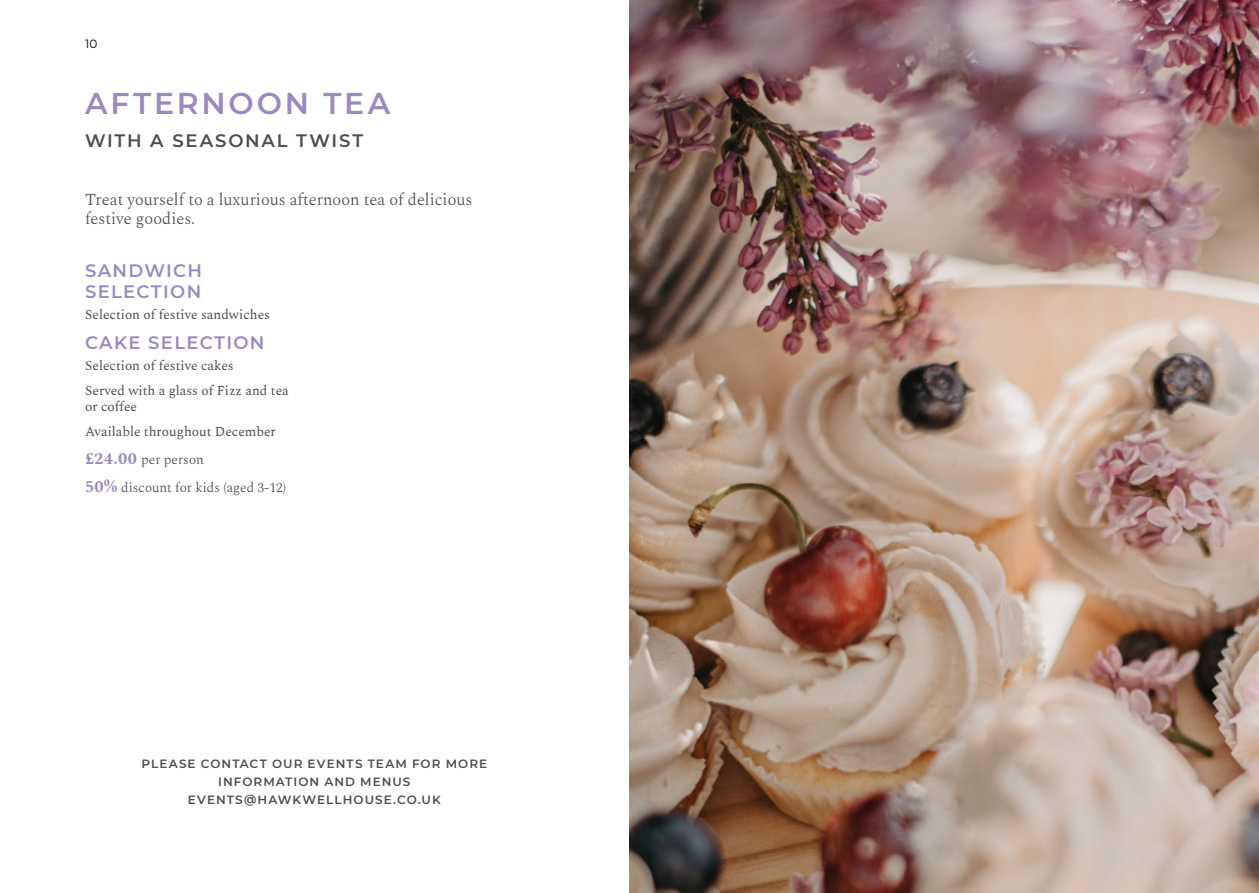
<style>
.page{position:relative;width:1259px;height:893px;background:#fff}
.page>*{position:absolute;margin:0;border:0;box-sizing:border-box;transform-origin:0 0}
.t1{font:600 30px "Montserrat";letter-spacing:.095em;color:#9b8ac1}
.t2{font:600 18px/21.6px "Montserrat";letter-spacing:.075em;color:#9b8ac1}
.t3{font:600 18px "Montserrat";letter-spacing:.1em;color:#4e4e50}
.t4{font:300 16.5px/19.8px "Spectral";color:#4e4e50}
.t5{font:13.5px/24.8px "Spectral";color:#4e4e50}
.t6{font:300 13.5px/28.3px "Spectral";color:#4e4e50}
.t7{font:600 12px/18px "Montserrat";letter-spacing:.09em;color:#4e4e50;text-align:center}
.t8{font:12px "Montserrat";color:#000}
.s1{font-weight:700;font-size:16.5px;color:#9b8ac1}
</style>
<div class="page">
<img style="left:629px;top:0;width:630px;height:893px">
<p class="t8" style="left:85px;top:36px;width:14px">10</p>
<h1 class="t1" style="left:85px;top:82px;width:307px">AFTERNOON TEA</h1>
<h2 class="t3" style="left:85px;top:127px;width:280px">WITH A SEASONAL TWIST</h2>
<p class="t4" style="left:85px;top:190px;width:389px">Treat yourself to a luxurious afternoon tea of delicious festive goodies.</p>
<h2 class="t2" style="left:85px;top:259px;width:119px">SANDWICH<br>SELECTION</h2>
<p class="t5" style="left:85px;top:302px;width:186px">Selection of festive sandwiches</p>
<h2 class="t2" style="left:85px;top:331px;width:181px">CAKE SELECTION</h2>
<p class="t5" style="left:85px;top:353px;width:205px">Selection of festive cakes<br>Served with a glass of Fizz and tea</p>
<p class="t5" style="left:85px;top:394px;width:192px">or coffee<br>Available throughout December</p>
<p class="t6" style="left:85px;top:445px;width:203px"><span class="s1">£24.00</span> per person<br><span class="s1">50%</span> discount for kids (aged 3-12)</p>
<p class="t7" style="left:141px;top:754px;width:347px">PLEASE CONTACT OUR EVENTS TEAM FOR MORE<br>INFORMATION AND MENUS<br>EVENTS@HAWKWELLHOUSE.CO.UK</p>
</div>
